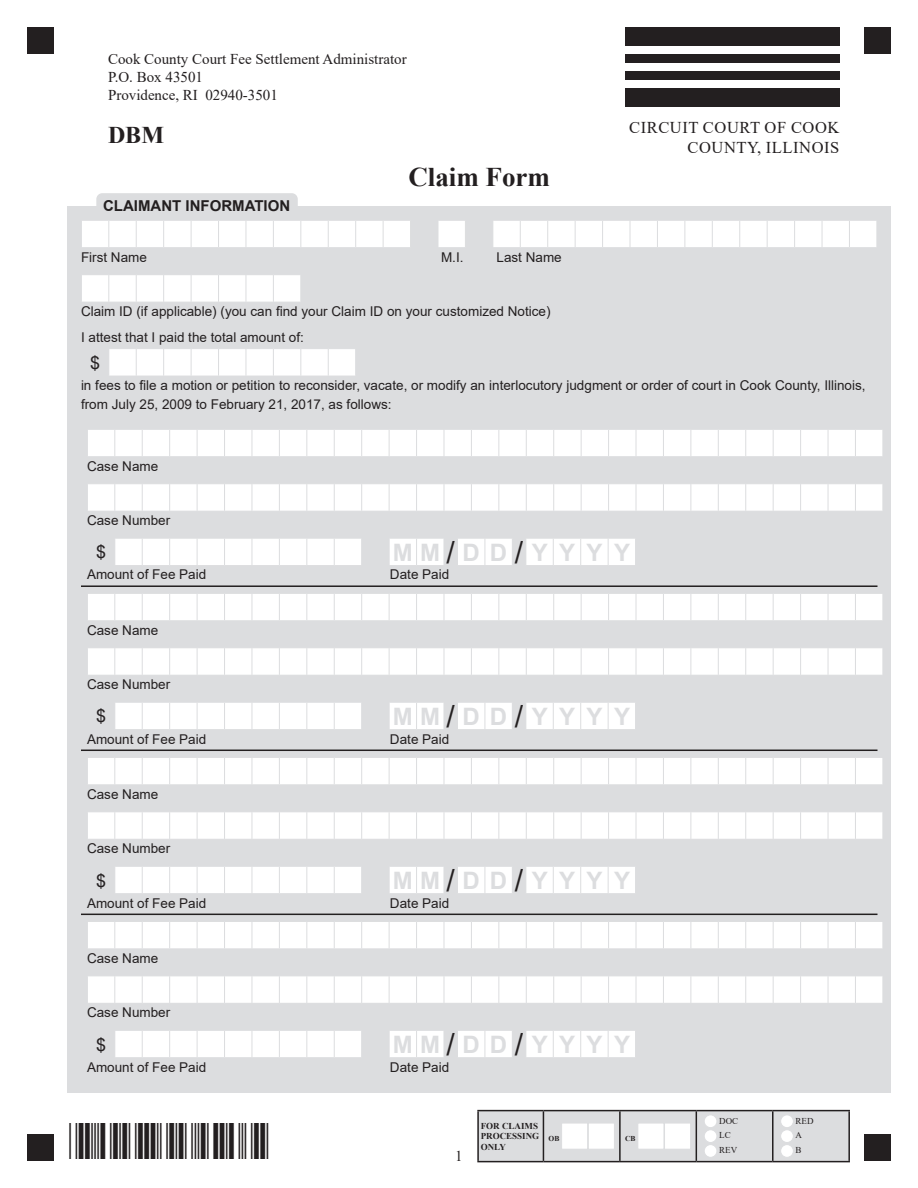
<style>
.page{position:relative;width:918px;height:1188px;background:#fff}
.page>*{position:absolute;margin:0;border:0;box-sizing:border-box;transform-origin:0 0}
.t1{font:30px "Arial";color:#231f20}
.t2{font:700 27px "Times New Roman";color:#231f20}
.t3{font:700 24px "Arial";color:#dcdddf}
.t4{font:700 24px "Times New Roman";color:#231f20}
.t5{font:18px "Arial";color:#231f20}
.t6{font:16.5px/19.8px "Times New Roman";letter-spacing:.035em;color:#231f20;text-align:right}
.t7{font:15px/18px "Times New Roman";color:#231f20}
.t8{font:700 15px "Arial";color:#231f20}
.t9{font:13.5px/19.5px "Arial";color:#231f20}
.t10{font:700 9px/10.5px "Times New Roman";color:#231f20}
.t11{font:9px "Times New Roman";color:#231f20}
.t12{font:700 7.5px "Times New Roman";color:#231f20}
</style>
<div class="page">
<div style="left:864px;top:27px;width:27px;height:27px;background:#231f20"></div>
<div style="left:864px;top:1134px;width:27px;height:27px;background:#231f20"></div>
<div style="left:27px;top:27px;width:27px;height:27px;background:#231f20"></div>
<div style="left:27px;top:1134px;width:27px;height:27px;background:#231f20"></div>
<div style="left:625px;top:54px;width:215px;height:9px;background:#231f20"></div>
<div style="left:625px;top:71px;width:215px;height:8px;background:#231f20"></div>
<div style="left:625px;top:27px;width:215px;height:19px;background:#231f20"></div>
<div style="left:625px;top:88px;width:215px;height:18px;background:#231f20"></div>
<div style="left:479px;top:1111px;width:369px;height:50px;background:#dcdddf"></div>
<hr style="left:477px;top:1110px;width:66px;height:1px;background:#231f20">
<hr style="left:477px;top:1111px;width:2px;height:50px;background:#231f20">
<hr style="left:543px;top:1110px;width:77px;height:1px;background:#231f20">
<hr style="left:543px;top:1111px;width:1px;height:50px;background:#231f20">
<hr style="left:620px;top:1110px;width:76px;height:1px;background:#231f20">
<hr style="left:619px;top:1111px;width:2px;height:50px;background:#231f20">
<hr style="left:696px;top:1110px;width:77px;height:1px;background:#231f20">
<hr style="left:696px;top:1111px;width:1px;height:50px;background:#231f20">
<hr style="left:773px;top:1110px;width:77px;height:1px;background:#231f20">
<hr style="left:772px;top:1111px;width:2px;height:50px;background:#231f20">
<hr style="left:848px;top:1111px;width:2px;height:50px;background:#231f20">
<hr style="left:477px;top:1161px;width:66px;height:1px;background:#231f20">
<hr style="left:543px;top:1161px;width:77px;height:1px;background:#231f20">
<hr style="left:620px;top:1161px;width:76px;height:1px;background:#231f20">
<hr style="left:696px;top:1161px;width:77px;height:1px;background:#231f20">
<hr style="left:773px;top:1161px;width:77px;height:1px;background:#231f20">
<div style="left:561px;top:1123px;width:27px;height:27px;background:#fff;border:1px solid #dcdddf"></div>
<div style="left:588px;top:1123px;width:27px;height:27px;background:#fff;border:1px solid #dcdddf"></div>
<div style="left:637px;top:1123px;width:27px;height:27px;background:#fff;border:1px solid #dcdddf"></div>
<div style="left:664px;top:1123px;width:27px;height:27px;background:#fff;border:1px solid #dcdddf"></div>
<div style="left:704px;top:1115px;width:13px;height:13px;background:#fff;border-radius:50%"></div>
<div style="left:704px;top:1115px;width:13px;height:13px;border:1px solid #dcdddf;border-radius:50%"></div>
<div style="left:704px;top:1130px;width:13px;height:12px;background:#fff;border-radius:50%"></div>
<div style="left:704px;top:1129px;width:13px;height:14px;border:1px solid #dcdddf;border-radius:50%"></div>
<div style="left:704px;top:1145px;width:13px;height:12px;background:#fff;border-radius:50%"></div>
<div style="left:704px;top:1144px;width:13px;height:14px;border:1px solid #dcdddf;border-radius:50%"></div>
<div style="left:781px;top:1115px;width:12px;height:13px;background:#fff;border-radius:50%"></div>
<div style="left:780px;top:1115px;width:14px;height:13px;border:1px solid #dcdddf;border-radius:50%"></div>
<div style="left:781px;top:1130px;width:12px;height:12px;background:#fff;border-radius:50%"></div>
<div style="left:780px;top:1129px;width:14px;height:14px;border:1px solid #dcdddf;border-radius:50%"></div>
<div style="left:781px;top:1145px;width:12px;height:12px;background:#fff;border-radius:50%"></div>
<div style="left:780px;top:1144px;width:14px;height:14px;border:1px solid #dcdddf;border-radius:50%"></div>
<div style="left:68px;top:206px;width:823px;height:887px;background:#dcdddf"></div>
<svg style="left:82px;top:221px;width:795px;height:26px;background:#fbfbfb"></svg>
<svg style="left:82px;top:275px;width:218px;height:27px;background:#fdfdfd"></svg>
<svg style="left:109px;top:349px;width:246px;height:27px;background:#fdfdfd"></svg>
<hr style="left:81px;top:750px;width:797px;height:1px;background:#231f20">
<hr style="left:81px;top:914px;width:797px;height:1px;background:#231f20">
<hr style="left:81px;top:585px;width:797px;height:2px;background:#231f20">
<div style="left:88px;top:430px;width:795px;height:26px;background:#fff"></div>
<svg style="left:88px;top:484px;width:795px;height:27px;background:#fcfcfc"></svg>
<svg style="left:115px;top:539px;width:520px;height:26px;background:#fafafa"></svg>
<div style="left:88px;top:594px;width:795px;height:26px;background:#fff"></div>
<svg style="left:88px;top:648px;width:795px;height:27px;background:#fcfcfc"></svg>
<svg style="left:115px;top:703px;width:520px;height:26px;background:#fafafa"></svg>
<div style="left:88px;top:758px;width:795px;height:26px;background:#fff"></div>
<svg style="left:88px;top:812px;width:795px;height:27px;background:#fcfcfc"></svg>
<svg style="left:115px;top:867px;width:520px;height:26px;background:#fafafa"></svg>
<svg style="left:88px;top:922px;width:795px;height:27px;background:#fcfcfc"></svg>
<svg style="left:88px;top:976px;width:795px;height:27px;background:#fcfcfc"></svg>
<svg style="left:115px;top:1031px;width:520px;height:26px;background:#fafafa"></svg>
<div style="left:96px;top:193px;width:202px;height:26px;background:#dcdddf;border-radius:6px"></div>
<p class="t7" style="left:108px;top:50px;width:300px">Cook County Court Fee Settlement Administrator<br>P.O. Box 43501<br>Providence, RI 02940-3501</p>
<p class="t4" style="left:108px;top:117px;width:57px">DBM</p>
<p class="t6" style="left:629px;top:117px;width:212px">CIRCUIT COURT OF COOK<br>COUNTY, ILLINOIS</p>
<p class="t2" style="left:408px;top:157px;width:143px">Claim Form</p>
<p class="t8" style="left:103px;top:195px;width:189px">CLAIMANT INFORMATION</p>
<p class="t9" style="left:81px;top:247px;width:68px">First Name</p>
<p class="t9" style="left:441px;top:247px;width:24px">M.I.</p>
<p class="t9" style="left:497px;top:247px;width:67px">Last Name</p>
<p class="t9" style="left:81px;top:301px;width:471px">Claim ID (if applicable) (you can find your Claim ID on your customized Notice)</p>
<p class="t9" style="left:81px;top:328px;width:224px">I attest that I paid the total amount of:</p>
<p class="t5" style="left:90px;top:350px;width:12px">$</p>
<p class="t9" style="left:81px;top:375px;width:786px">in fees to file a motion or petition to reconsider, vacate, or modify an interlocutory judgment or order of court in Cook County, Illinois, from July 25, 2009 to February 21, 2017, as follows:</p>
<p class="t9" style="left:87px;top:456px;width:73px">Case Name</p>
<p class="t9" style="left:87px;top:510px;width:85px">Case Number</p>
<p class="t5" style="left:96px;top:540px;width:12px">$</p>
<p class="t3" style="left:393px;top:535px;width:49px">M M</p>
<p class="t1" style="left:447px;top:532px;width:10px">/</p>
<p class="t3" style="left:463px;top:535px;width:46px">D D</p>
<p class="t1" style="left:515px;top:532px;width:10px">/</p>
<p class="t3" style="left:532px;top:535px;width:18px">Y</p>
<p class="t3" style="left:559px;top:535px;width:18px">Y</p>
<p class="t3" style="left:587px;top:535px;width:18px">Y</p>
<p class="t3" style="left:614px;top:535px;width:18px">Y</p>
<p class="t9" style="left:87px;top:565px;width:121px">Amount of Fee Paid</p>
<p class="t9" style="left:390px;top:565px;width:61px">Date Paid</p>
<p class="t9" style="left:87px;top:620px;width:73px">Case Name</p>
<p class="t9" style="left:87px;top:675px;width:85px">Case Number</p>
<p class="t5" style="left:96px;top:704px;width:12px">$</p>
<p class="t3" style="left:393px;top:699px;width:49px">M M</p>
<p class="t1" style="left:447px;top:696px;width:10px">/</p>
<p class="t3" style="left:463px;top:699px;width:46px">D D</p>
<p class="t1" style="left:515px;top:696px;width:10px">/</p>
<p class="t3" style="left:532px;top:699px;width:18px">Y</p>
<p class="t3" style="left:559px;top:699px;width:18px">Y</p>
<p class="t3" style="left:587px;top:699px;width:18px">Y</p>
<p class="t3" style="left:614px;top:699px;width:18px">Y</p>
<p class="t9" style="left:87px;top:729px;width:121px">Amount of Fee Paid</p>
<p class="t9" style="left:390px;top:729px;width:61px">Date Paid</p>
<p class="t9" style="left:87px;top:784px;width:73px">Case Name</p>
<p class="t9" style="left:87px;top:839px;width:85px">Case Number</p>
<p class="t5" style="left:96px;top:868px;width:12px">$</p>
<p class="t3" style="left:393px;top:863px;width:49px">M M</p>
<p class="t1" style="left:447px;top:860px;width:10px">/</p>
<p class="t3" style="left:463px;top:863px;width:46px">D D</p>
<p class="t1" style="left:515px;top:860px;width:10px">/</p>
<p class="t3" style="left:532px;top:863px;width:18px">Y</p>
<p class="t3" style="left:559px;top:863px;width:18px">Y</p>
<p class="t3" style="left:587px;top:863px;width:18px">Y</p>
<p class="t3" style="left:614px;top:863px;width:18px">Y</p>
<p class="t9" style="left:87px;top:893px;width:121px">Amount of Fee Paid</p>
<p class="t9" style="left:390px;top:893px;width:61px">Date Paid</p>
<p class="t9" style="left:87px;top:948px;width:73px">Case Name</p>
<p class="t9" style="left:87px;top:1003px;width:85px">Case Number</p>
<p class="t5" style="left:96px;top:1032px;width:12px">$</p>
<p class="t3" style="left:393px;top:1027px;width:49px">M M</p>
<p class="t1" style="left:447px;top:1024px;width:10px">/</p>
<p class="t3" style="left:463px;top:1027px;width:46px">D D</p>
<p class="t1" style="left:515px;top:1024px;width:10px">/</p>
<p class="t3" style="left:532px;top:1027px;width:18px">Y</p>
<p class="t3" style="left:559px;top:1027px;width:18px">Y</p>
<p class="t3" style="left:587px;top:1027px;width:18px">Y</p>
<p class="t3" style="left:614px;top:1027px;width:18px">Y</p>
<p class="t9" style="left:87px;top:1057px;width:121px">Amount of Fee Paid</p>
<p class="t9" style="left:390px;top:1057px;width:61px">Date Paid</p>
<p class="t7" style="left:455px;top:1147px;width:9px">1</p>
<p class="t10" style="left:481px;top:1120px;width:60px">FOR CLAIMS<br>PROCESSING<br>ONLY</p>
<p class="t12" style="left:549px;top:1133px;width:12px">OB</p>
<p class="t12" style="left:625px;top:1133px;width:12px">CB</p>
<p class="t11" style="left:719px;top:1114px;width:20px">DOC</p>
<p class="t11" style="left:719px;top:1129px;width:13px">LC</p>
<p class="t11" style="left:719px;top:1144px;width:19px">REV</p>
<p class="t11" style="left:796px;top:1114px;width:20px">RED</p>
<p class="t11" style="left:796px;top:1129px;width:8px">A</p>
<p class="t11" style="left:796px;top:1144px;width:8px">B</p>
</div>
